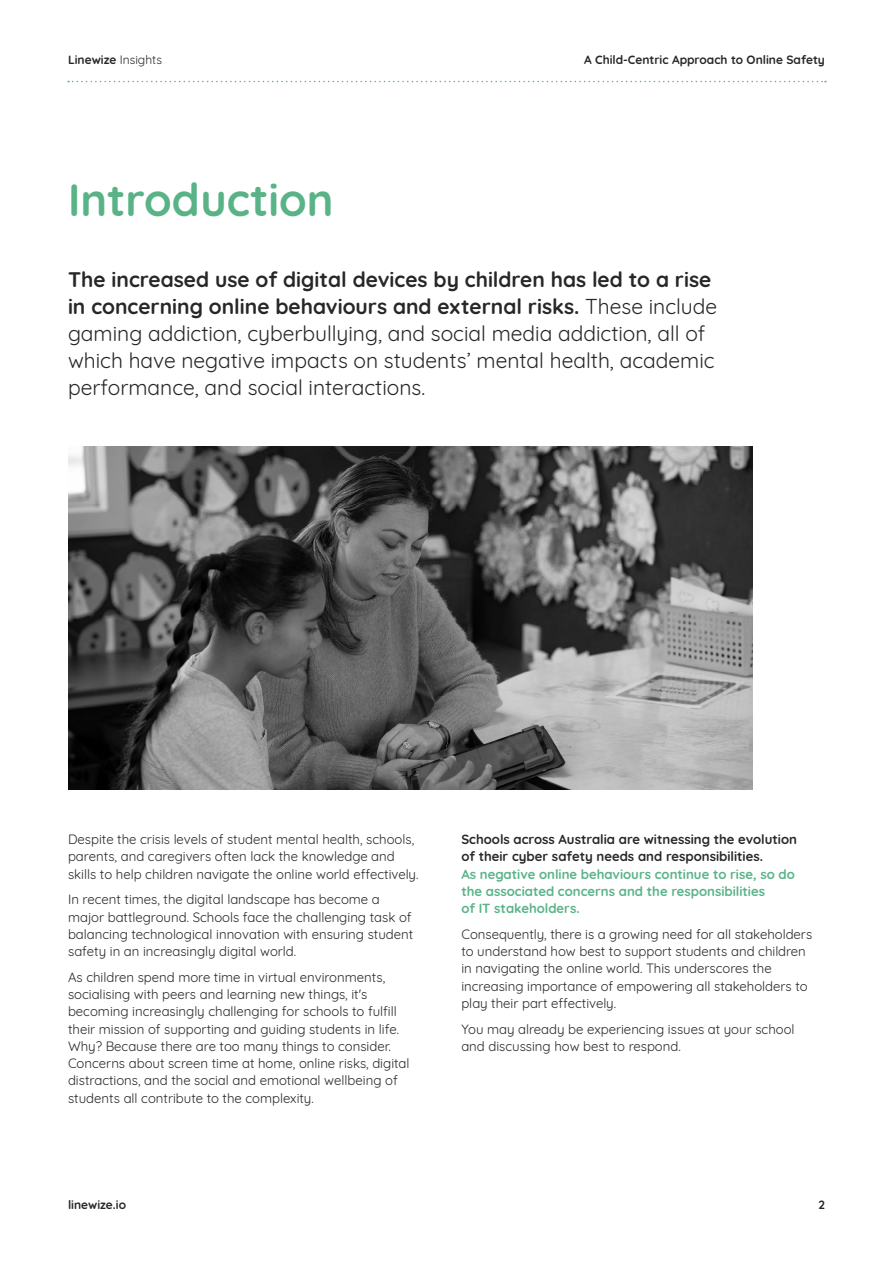
<style>
.page{position:relative;width:893px;height:1263px;background:#fff}
.page>*{position:absolute;margin:0;border:0;box-sizing:border-box;transform-origin:0 0}
.t1{font:700 45px "Quicksand";color:#5ab387}
.t2{font:21px/27px "Quicksand";color:#272726}
.t3{font:13.2px/17.2px "Quicksand";color:#272726}
.t4{font:700 13.2px/17.2px "Quicksand";color:#5ab387}
.t5{font:700 13.2px/17.2px "Quicksand";color:#272726}
.t6{font:700 12px "Quicksand";color:#272726}
.s1{font-weight:400}
.s2{font-weight:700}
</style>
<div class="page">
<svg style="left:68px;top:81px;width:758px;height:1px"></svg>
<img style="left:68px;top:446px;width:685px;height:343px">
<p class="t6" style="left:68px;top:50px;width:96px">Linewize <span class="s1">Insights</span></p>
<h1 class="t1" style="left:68px;top:163px;width:267px">Introduction</h1>
<p class="t6" style="left:584px;top:50px;width:242px">A Child-Centric Approach to Online Safety</p>
<p class="t2" style="left:68px;top:264px;width:651px"><span class="s2">The increased use of digital devices by children has led to a rise in concerning online behaviours and external risks.</span> These include gaming addiction, cyberbullying, and social media addiction, all of which have negative impacts on students’ mental health, academic performance, and social interactions.</p>
<p class="t3" style="left:68px;top:829px;width:352px">Despite the crisis levels of student mental health, schools, parents, and caregivers often lack the knowledge and skills to help children navigate the online world effectively.</p>
<p class="t3" style="left:68px;top:890px;width:347px">In recent times, the digital landscape has become a major battleground. Schools face the challenging task of balancing technological innovation with ensuring student safety in an increasingly digital world.</p>
<p class="t3" style="left:68px;top:967px;width:343px">As children spend more time in virtual environments, socialising with peers and learning new things, it's becoming increasingly challenging for schools to fulfill their mission of supporting and guiding students in life.<br>Why? Because there are too many things to consider.<br>Concerns about screen time at home, online risks, digital distractions, and the social and emotional wellbeing of students all contribute to the complexity.</p>
<p class="t5" style="left:461px;top:830px;width:337px">Schools across Australia are witnessing the evolution of their cyber safety needs and responsibilities.</p>
<p class="t4" style="left:461px;top:864px;width:335px">As negative online behaviours continue to rise, so do the associated concerns and the responsibilities<br>of IT stakeholders.</p>
<p class="t3" style="left:461px;top:924px;width:352px">Consequently, there is a growing need for all stakeholders to understand how best to support students and children in navigating the online world. This underscores the increasing importance of empowering all stakeholders to play their part effectively.</p>
<p class="t3" style="left:461px;top:1019px;width:335px">You may already be experiencing issues at your school and discussing how best to respond.</p>
<p class="t6" style="left:68px;top:1195px;width:60px">linewize.io</p>
<p class="t6" style="left:818px;top:1195px;width:8px">2</p>
</div>
